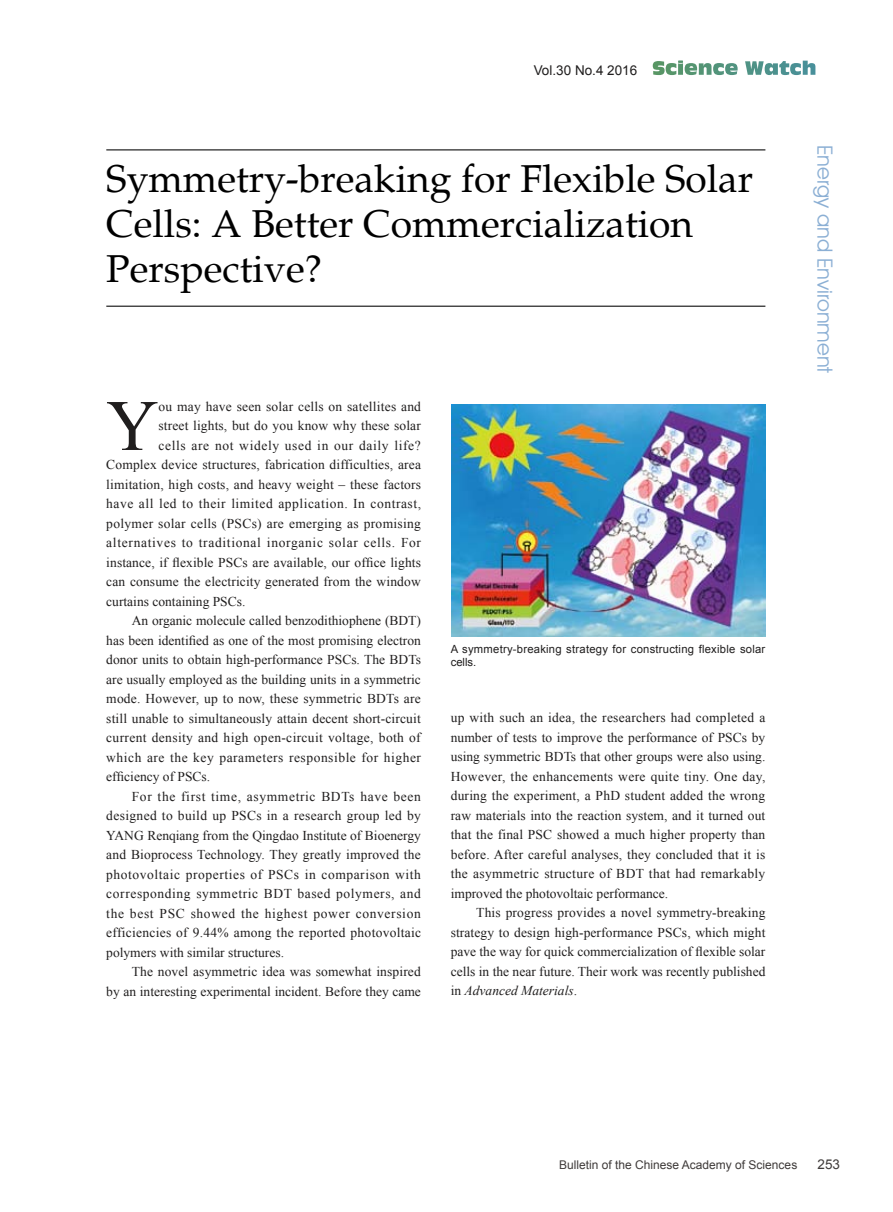
<style>
.page{position:relative;width:893px;height:1212px;background:#fff}
.page>*{position:absolute;margin:0;border:0;box-sizing:border-box;transform-origin:0 0}
.t1{font:72.45px "Times New Roman";color:#201e1e}
.t2{font:39px/45px "Palatino";color:#000}
.t3{font:21px "Avant Garde IT Cby BT";color:#8bafd4}
.t4{font:13.5px/19.5px "Times New Roman";letter-spacing:.01em;color:#201e1e;text-align:justify}
.t5{font:13.5px "Times New Roman";letter-spacing:.045em;color:#201e1e}
.t6{font:13.5px "Times New Roman";letter-spacing:.04em;color:#201e1e}
.t7{font:13.5px "Times New Roman";letter-spacing:.05em;color:#201e1e}
.t8{font:13.5px "Arial";color:#201e1e}
.t9{font:13.5px "Arial";color:#3f3b3a}
.t10{font:12px "Arial";color:#3f3b3a}
.t11{font:11.25px/13.5px "Arial";letter-spacing:.02em;color:#201e1e}
.s1{font-family:"Antique Olive Compact";font-size:18px;color:#fff}
.s2{font-style:italic}
</style>
<div class="page">
<hr style="left:106px;top:149px;width:659px;height:1px;background:#000">
<hr style="left:106px;top:306px;width:659px;height:1px;background:#000">
<img style="left:451px;top:404px;width:314px;height:232px">
<p class="t8" style="left:534px;top:61px;width:284px">Vol.30 No.4 2016 <span class="s1">Science Watch</span></p>
<h2 class="t2" style="left:106px;top:158px;width:648px">Symmetry-breaking for Flexible Solar<br>Cells: A Better Commercialization<br>Perspective?</h2>
<h1 class="t1" style="left:106px;top:377px;width:54px">Y</h1>
<p class="t4" style="left:159px;top:396px;width:264px">ou may have seen solar cells on satellites and</p>
<p class="t4" style="left:159px;top:416px;width:264px">street lights, but do you know why these solar</p>
<p class="t5" style="left:159px;top:436px;width:264px">cells are not widely used in our daily life?</p>
<p class="t4" style="left:106px;top:455px;width:316px">Complex device structures, fabrication difficulties, area</p>
<p class="t4" style="left:106px;top:474px;width:316px">limitation, high costs, and heavy weight – these factors</p>
<p class="t6" style="left:106px;top:495px;width:316px">have all led to their limited application. In contrast,</p>
<p class="t4" style="left:106px;top:513px;width:316px">polymer solar cells (PSCs) are emerging as promising</p>
<p class="t7" style="left:106px;top:534px;width:316px">alternatives to traditional inorganic solar cells. For</p>
<p class="t4" style="left:106px;top:552px;width:316px">instance, if flexible PSCs are available, our office lights</p>
<p class="t4" style="left:106px;top:572px;width:316px">can consume the electricity generated from the window</p>
<p class="t4" style="left:106px;top:591px;width:141px">curtains containing PSCs.</p>
<p class="t4" style="left:132px;top:611px;width:291px">An organic molecule called benzodithiophene (BDT)</p>
<p class="t4" style="left:106px;top:630px;width:316px">has been identified as one of the most promising electron</p>
<p class="t4" style="left:106px;top:650px;width:316px">donor units to obtain high-performance PSCs. The BDTs</p>
<p class="t4" style="left:106px;top:669px;width:316px">are usually employed as the building units in a symmetric</p>
<p class="t4" style="left:106px;top:689px;width:316px">mode. However, up to now, these symmetric BDTs are</p>
<p class="t4" style="left:106px;top:708px;width:316px">still unable to simultaneously attain decent short-circuit</p>
<p class="t4" style="left:106px;top:728px;width:316px">current density and high open-circuit voltage, both of</p>
<p class="t6" style="left:106px;top:748px;width:316px">which are the key parameters responsible for higher</p>
<p class="t4" style="left:106px;top:767px;width:105px">efficiency of PSCs.</p>
<p class="t5" style="left:132px;top:787px;width:291px">For the first time, asymmetric BDTs have been</p>
<p class="t4" style="left:106px;top:806px;width:316px">designed to build up PSCs in a research group led by</p>
<p class="t4" style="left:106px;top:825px;width:316px">YANG Renqiang from the Qingdao Institute of Bioenergy</p>
<p class="t4" style="left:106px;top:845px;width:316px">and Bioprocess Technology. They greatly improved the</p>
<p class="t5" style="left:106px;top:865px;width:316px">photovoltaic properties of PSCs in comparison with</p>
<p class="t5" style="left:106px;top:885px;width:316px">corresponding symmetric BDT based polymers, and</p>
<p class="t7" style="left:106px;top:904px;width:316px">the best PSC showed the highest power conversion</p>
<p class="t4" style="left:106px;top:923px;width:316px">efficiencies of 9.44% among the reported photovoltaic</p>
<p class="t4" style="left:106px;top:942px;width:179px">polymers with similar structures.</p>
<p class="t4" style="left:132px;top:962px;width:291px">The novel asymmetric idea was somewhat inspired</p>
<p class="t4" style="left:106px;top:981px;width:316px">by an interesting experimental incident. Before they came</p>
<p class="t11" style="left:451px;top:642px;width:316px">A symmetry-breaking strategy for constructing flexible solar cells.</p>
<p class="t4" style="left:451px;top:708px;width:316px">up with such an idea, the researchers had completed a number of tests to improve the performance of PSCs by using symmetric BDTs that other groups were also using.<br>However, the enhancements were quite tiny. One day, during the experiment, a PhD student added the wrong raw materials into the reaction system, and it turned out that the final PSC showed a much higher property than before. After careful analyses, they concluded that it is the asymmetric structure of BDT that had remarkably improved the photovoltaic performance.</p>
<p class="t4" style="left:451px;top:903px;width:316px;text-indent:26px">This progress provides a novel symmetry-breaking strategy to design high-performance PSCs, which might pave the way for quick commercialization of flexible solar cells in the near future. Their work was recently published in <span class="s2">Advanced Materials</span>.</p>
<h3 class="t3" style="left:838px;top:145px;width:230px;rotate:90deg">Energy and Environment</h3>
<p class="t10" style="left:559px;top:1157px;width:240px">Bulletin of the Chinese Academy of Sciences</p>
<p class="t9" style="left:817px;top:1156px;width:24px">253</p>
</div>
